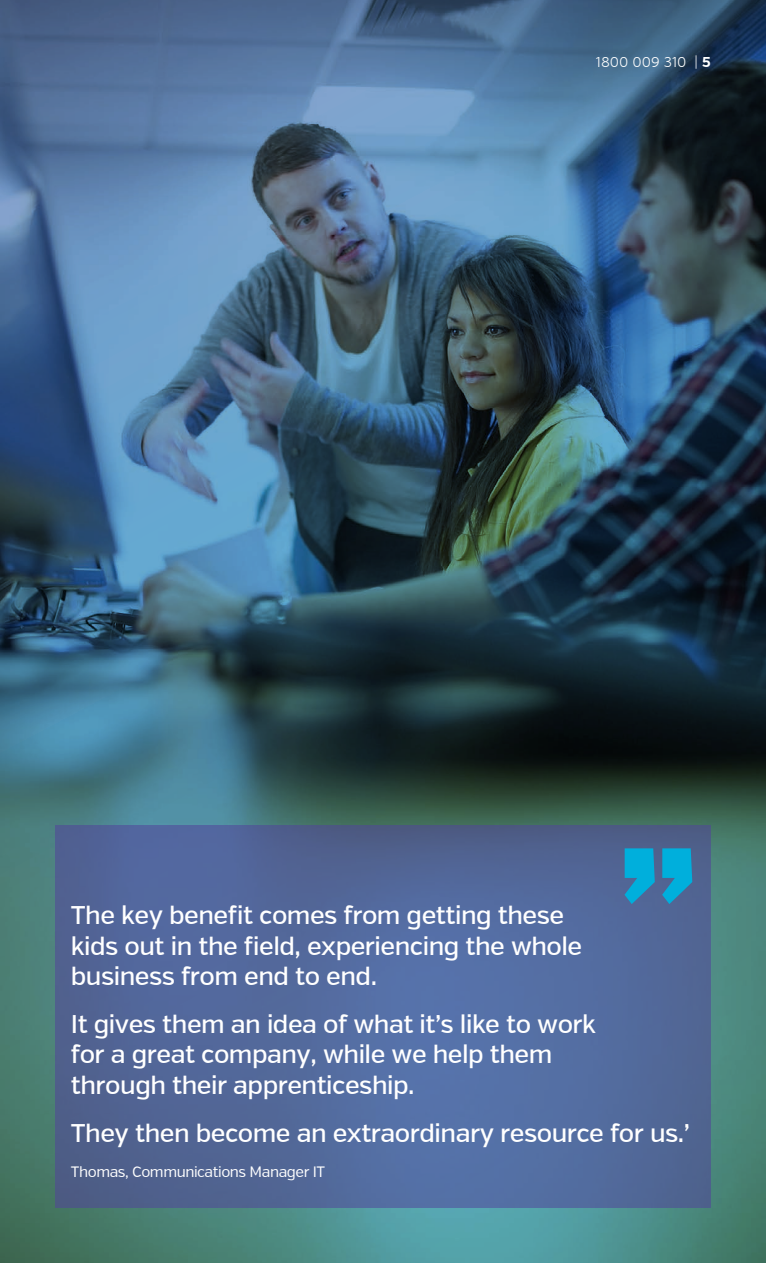
<style>
.page{position:relative;width:766px;height:1263px;background:#fff}
.page>*{position:absolute;margin:0;border:0;box-sizing:border-box;transform-origin:0 0}
.t1{font:500 25.5px/30.6px "Verb";letter-spacing:-.02em;color:#fff}
.t2{font:15px "Verb";letter-spacing:-.03em;color:#fff}
.t3{font:300 14.25px "Verb";color:#fff}
.s1{font-weight:700}
</style>
<div class="page">
<img style="left:0;top:0;width:765px;height:1263px">
<svg style="left:55px;top:825px;width:655px;height:382px;background:#52689b"></svg>
<svg style="left:624px;top:848px;width:68px;height:56px;background:#1b95c3"></svg>
<p class="t3" style="left:595px;top:53px;width:116px">1800 009 310 | <span class="s1">5</span></p>
<p class="t1" style="left:71px;top:899px;width:513px">The key benefit comes from getting these kids out in the field, experiencing the whole business from end to end.</p>
<p class="t1" style="left:71px;top:1008px;width:526px">It gives them an idea of what it’s like to work for a great company, while we help them through their apprenticeship.</p>
<p class="t1" style="left:71px;top:1117px;width:620px">They then become an extraordinary resource for us.’</p>
<p class="t2" style="left:71px;top:1162px;width:256px">Thomas, Communications Manager IT</p>
</div>
